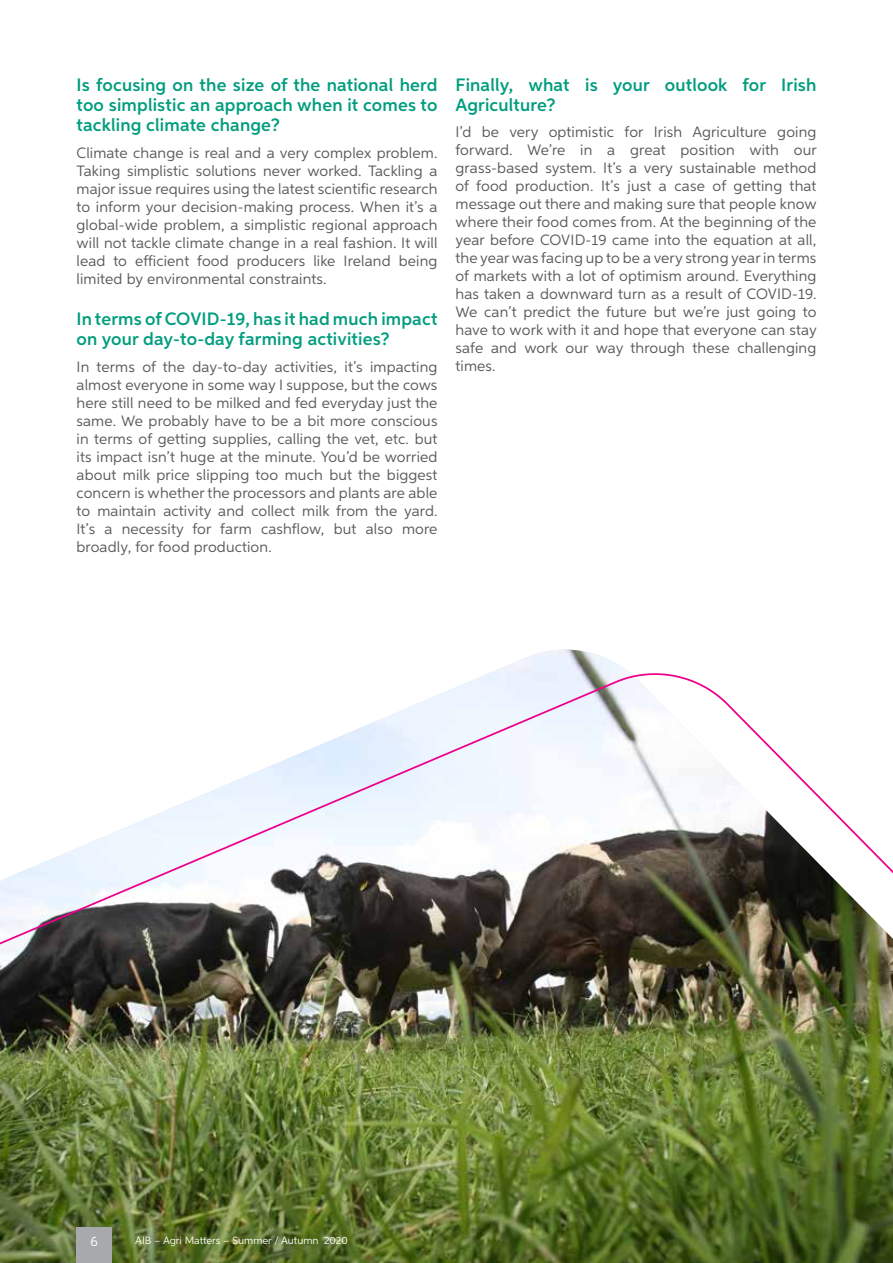
<style>
.page{position:relative;width:893px;height:1263px;background:#fff}
.page>*{position:absolute;margin:0;border:0;box-sizing:border-box;transform-origin:0 0}
.t1{font:600 18px/20.2px "Aspira";letter-spacing:.01em;color:#009d7e}
.t2{font:15px/18px "Aspira";letter-spacing:.01em;color:#58595b;text-align:justify}
.t3{font:13.5px "Aspira";color:#fff}
.t4{font:10.5px "Aspira";color:#fff}
</style>
<div class="page">
<img style="left:0;top:666px;width:893px;height:597px">
<div style="left:77px;top:1228px;width:35px;height:35px;background:#a7a9ac"></div>
<p class="t1" style="left:77px;top:74px;width:362px;text-align:justify">Is focusing on the size of the national herd too simplistic an approach when it comes to tackling climate change?</p>
<p class="t2" style="left:77px;top:143px;width:362px">Climate change is real and a very complex problem.<br>Taking simplistic solutions never worked. Tackling a major issue requires using the latest scientific research to inform your decision-making process. When it’s a global-wide problem, a simplistic regional approach will not tackle climate change in a real fashion. It will lead to efficient food producers like Ireland being limited by environmental constraints.</p>
<p class="t1" style="left:77px;top:309px;width:362px">In terms of COVID-19, has it had much impact on your day-to-day farming activities?</p>
<p class="t2" style="left:77px;top:357px;width:362px">In terms of the day-to-day activities, it’s impacting almost everyone in some way I suppose, but the cows here still need to be milked and fed everyday just the same. We probably have to be a bit more conscious in terms of getting supplies, calling the vet, etc. but its impact isn’t huge at the minute. You’d be worried about milk price slipping too much but the biggest concern is whether the processors and plants are able to maintain activity and collect milk from the yard.<br>It’s a necessity for farm cashflow, but also more broadly, for food production.</p>
<p class="t1" style="left:455px;top:74px;width:362px">Finally, what is your outlook for Irish<br>Agriculture?</p>
<p class="t2" style="left:455px;top:123px;width:363px">I’d be very optimistic for Irish Agriculture going forward. We’re in a great position with our grass-based system. It’s a very sustainable method of food production. It’s just a case of getting that message out there and making sure that people know where their food comes from. At the beginning of the year before COVID-19 came into the equation at all, the year was facing up to be a very strong year in terms of markets with a lot of optimism around. Everything has taken a downward turn as a result of COVID-19.<br>We can’t predict the future but we’re just going to have to work with it and hope that everyone can stay safe and work our way through these challenging times.</p>
<p class="t3" style="left:90px;top:1233px;width:9px">6</p>
<p class="t4" style="left:135px;top:1233px;width:214px">AIB – Agri Matters – Summer / Autumn 2020</p>
</div>
